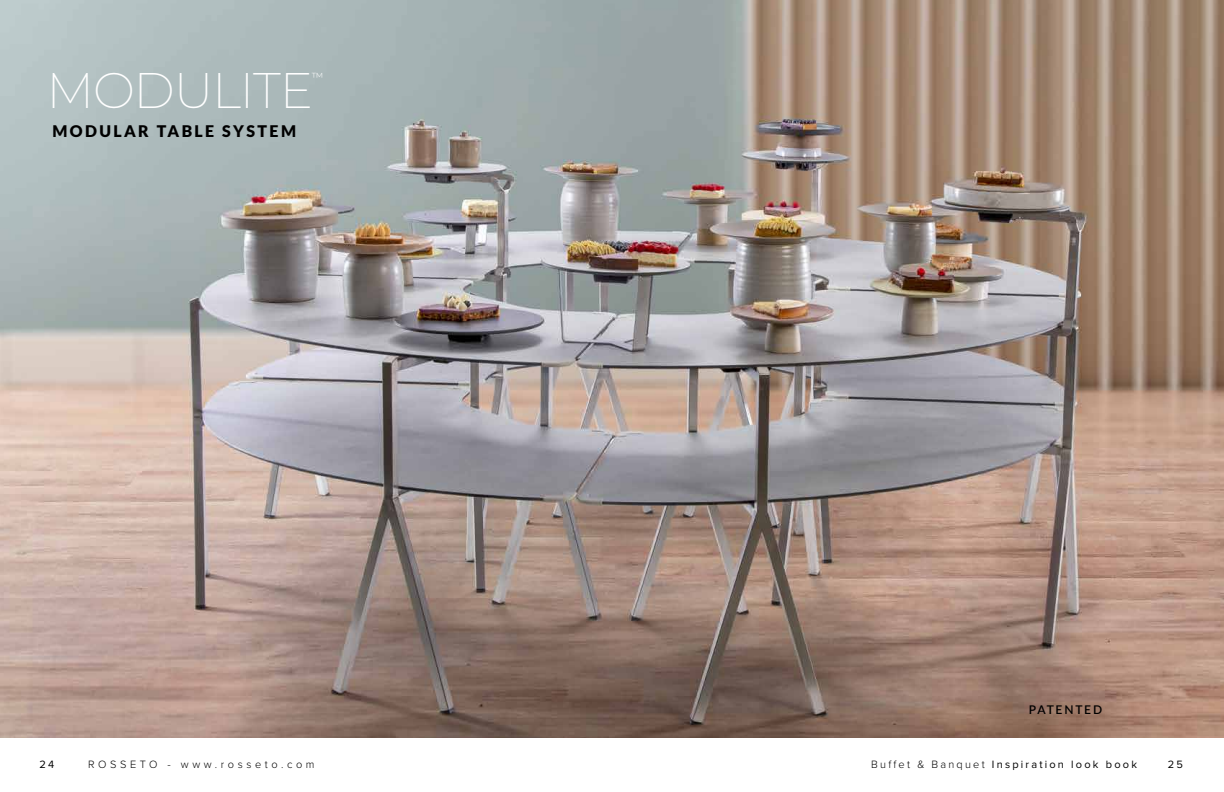
<style>
.page{position:relative;width:1224px;height:792px;background:#fff}
.page>*{position:absolute;margin:0;border:0;box-sizing:border-box;transform-origin:0 0}
.t1{font:200 50px "Montserrat";letter-spacing:-.025em;color:#fff}
.t2{font:900 16px "Lato";letter-spacing:.15em;color:#000}
.t3{font:600 12px "Lato";letter-spacing:.15em;color:#000}
.t4{font:300 11.7px "Montserrat";color:#fff}
.t5{font:11px "Proxima Nova";letter-spacing:.2em;color:#000}
.t6{font:300 11px "Proxima Nova";letter-spacing:.325em;color:#000}
.s1{font-weight:300}
</style>
<div class="page">
<img style="left:0;top:0;width:1224px;height:738px">
<h1 class="t1" style="left:46px;top:57px;width:268px">MODULITE</h1>
<p class="t4" style="left:312px;top:69px;width:13px">™</p>
<h2 class="t2" style="left:52px;top:122px;width:245px">MODULAR TABLE SYSTEM</h2>
<p class="t3" style="left:1029px;top:701px;width:75px">PATENTED</p>
<p class="t5" style="left:39px;top:756px;width:16px">24</p>
<p class="t6" style="left:88px;top:756px;width:228px">ROSSETO - www.rosseto.com</p>
<p class="t5" style="left:871px;top:756px;width:267px"><span class="s1">Buffet &amp; Banquet</span> Inspiration look book</p>
<p class="t5" style="left:1168px;top:756px;width:17px">25</p>
</div>
